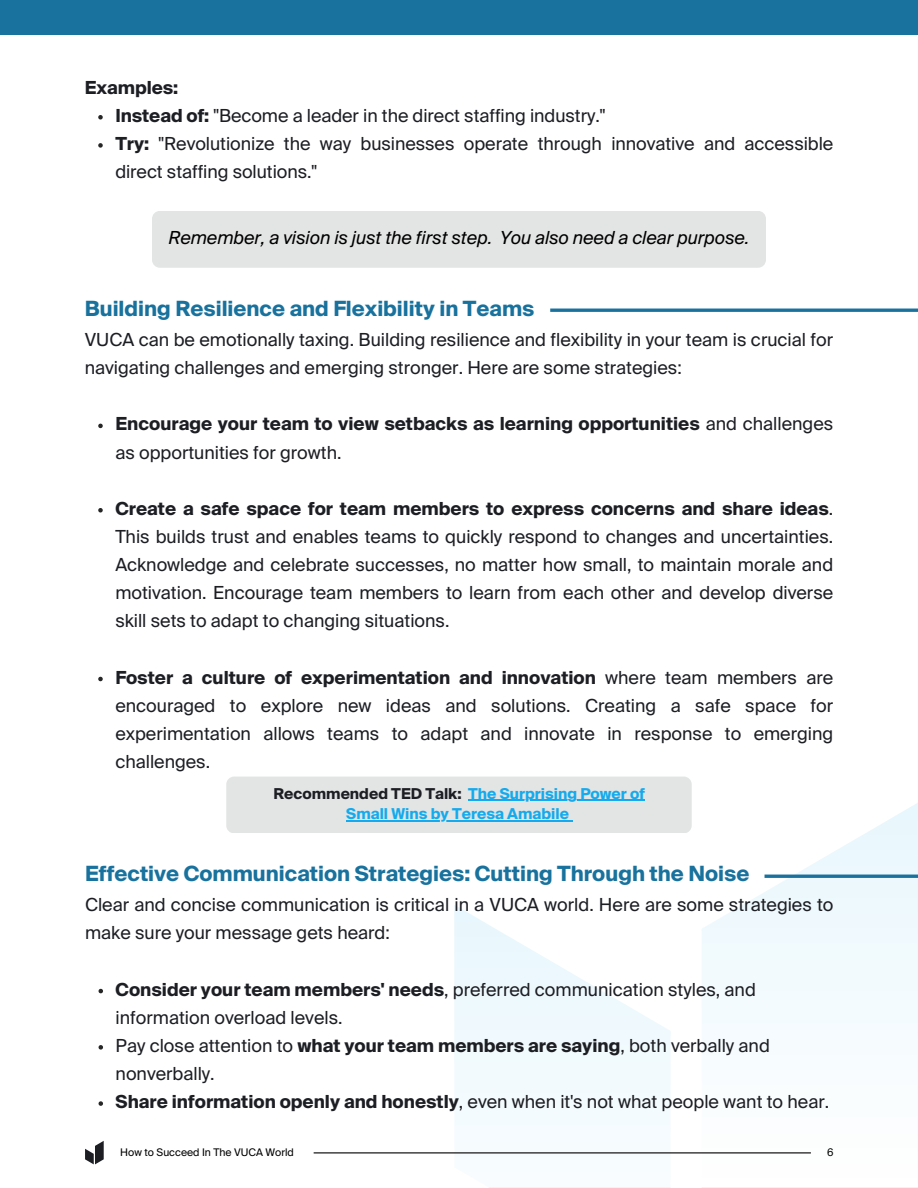
<style>
.page{position:relative;width:918px;height:1188px;background:#fff}
.page>*{position:absolute;margin:0;border:0;box-sizing:border-box;transform-origin:0 0}
.t1{font:700 21px "Suisse Intl";color:#18729d}
.t2{font:18px/28.2px "Suisse Intl";color:#1d1e24}
.t3{font:700 18px/28.2px "Suisse Intl";color:#1d1e24}
.t4{font:italic 18px "Suisse Intl";color:#000}
.t5{font:700 15px "Suisse Intl";color:#14aaed}
.t6{font:10.5px "Suisse Intl";color:#000}
.s1{font-weight:700}
.s2{font-weight:400}
.s3{color:#1d1e24}
</style>
<div class="page">
<svg style="left:454px;top:905px;width:217px;height:283px;fill:#f3fbfe"></svg>
<svg style="left:702px;top:803px;width:216px;height:385px"></svg>
<div style="left:0;top:0;width:918px;height:35px;background:#18729d"></div>
<div style="left:226px;top:777px;width:466px;height:56px;background:#e3e4e4;border-radius:8px"></div>
<div style="left:152px;top:211px;width:614px;height:57px;background:#e3e4e4;border-radius:8px"></div>
<svg style="left:98px;top:424px;width:5px;height:4px"></svg>
<svg style="left:98px;top:508px;width:5px;height:5px"></svg>
<svg style="left:98px;top:677px;width:5px;height:4px"></svg>
<svg style="left:99px;top:989px;width:4px;height:4px"></svg>
<svg style="left:99px;top:1045px;width:4px;height:5px"></svg>
<svg style="left:99px;top:1101px;width:4px;height:5px"></svg>
<hr style="left:550px;top:309px;width:368px;height:3px;background:#18729d">
<hr style="left:765px;top:875px;width:153px;height:3px;background:#18729d">
<svg style="left:98px;top:115px;width:5px;height:5px"></svg>
<svg style="left:98px;top:143px;width:5px;height:5px"></svg>
<hr style="left:468px;top:800px;width:177px;height:1px;background:#14aaed">
<hr style="left:346px;top:820px;width:223px;height:1px;background:#14aaed">
<svg style="left:85px;top:1141px;width:19px;height:23px"></svg>
<hr style="left:314px;top:1152px;width:497px;height:1px;background:#000">
<h3 class="t3" style="left:85px;top:75px;width:95px">Examples:</h3>
<p class="t2" style="left:115px;top:103px;width:491px"><span class="s1">Instead of:</span> "Become a leader in the direct staffing industry."</p>
<p class="t2" style="left:115px;top:131px;width:719px"><span class="s1">Try:</span> "Revolutionize the way businesses operate through innovative and accessible direct staffing solutions."</p>
<p class="t4" style="left:168px;top:230px;width:583px">Remember, a vision is just the first step. You also need a clear purpose.</p>
<h1 class="t1" style="left:85px;top:299px;width:451px">Building Resilience and Flexibility in Teams</h1>
<h1 class="t2" style="left:85px;top:327px;width:750px">VUCA can be emotionally taxing. Building resilience and flexibility in your team is crucial for navigating challenges and emerging stronger. Here are some strategies:</h1>
<p class="t3" style="left:115px;top:411px;width:719px">Encourage your team to view setbacks as learning opportunities <span class="s2">and challenges as opportunities for growth.</span></p>
<p class="t2" style="left:115px;top:496px;width:719px;text-align:justify"><span class="s1">Create a safe space for team members to express concerns and share ideas</span>.<br>This builds trust and enables teams to quickly respond to changes and uncertainties.<br>Acknowledge and celebrate successes, no matter how small, to maintain morale and motivation. Encourage team members to learn from each other and develop diverse skill sets to adapt to changing situations.</p>
<h2 class="t2" style="left:115px;top:664px;width:719px;text-align:justify"><span class="s1">Foster a culture of experimentation and innovation</span> where team members are encouraged to explore new ideas and solutions. Creating a safe space for experimentation allows teams to adapt and innovate in response to emerging challenges.</h2>
<h2 class="t5" style="left:273px;top:787px;width:373px"><span class="s3">Recommended TED Talk:</span> The Surprising Power of</h2>
<p class="t5" style="left:346px;top:807px;width:224px">Small Wins by Teresa Amabile</p>
<h2 class="t1" style="left:85px;top:865px;width:666px">Effective Communication Strategies: Cutting Through the Noise</h2>
<h2 class="t2" style="left:85px;top:892px;width:750px">Clear and concise communication is critical in a VUCA world. Here are some strategies to make sure your message gets heard:</h2>
<p class="t2" style="left:116px;top:977px;width:642px"><span class="s1">Consider your team members' needs</span>, preferred communication styles, and information overload levels.</p>
<p class="t2" style="left:116px;top:1033px;width:656px">Pay close attention to <span class="s1">what your team members are saying</span>, both verbally and nonverbally.</p>
<p class="t2" style="left:116px;top:1089px;width:715px"><span class="s1">Share information openly and honestly</span>, even when it's not what people want to hear.</p>
<p class="t6" style="left:120px;top:1148px;width:175px">How to Succeed In The VUCA World</p>
<p class="t6" style="left:827px;top:1148px;width:8px">6</p>
</div>
